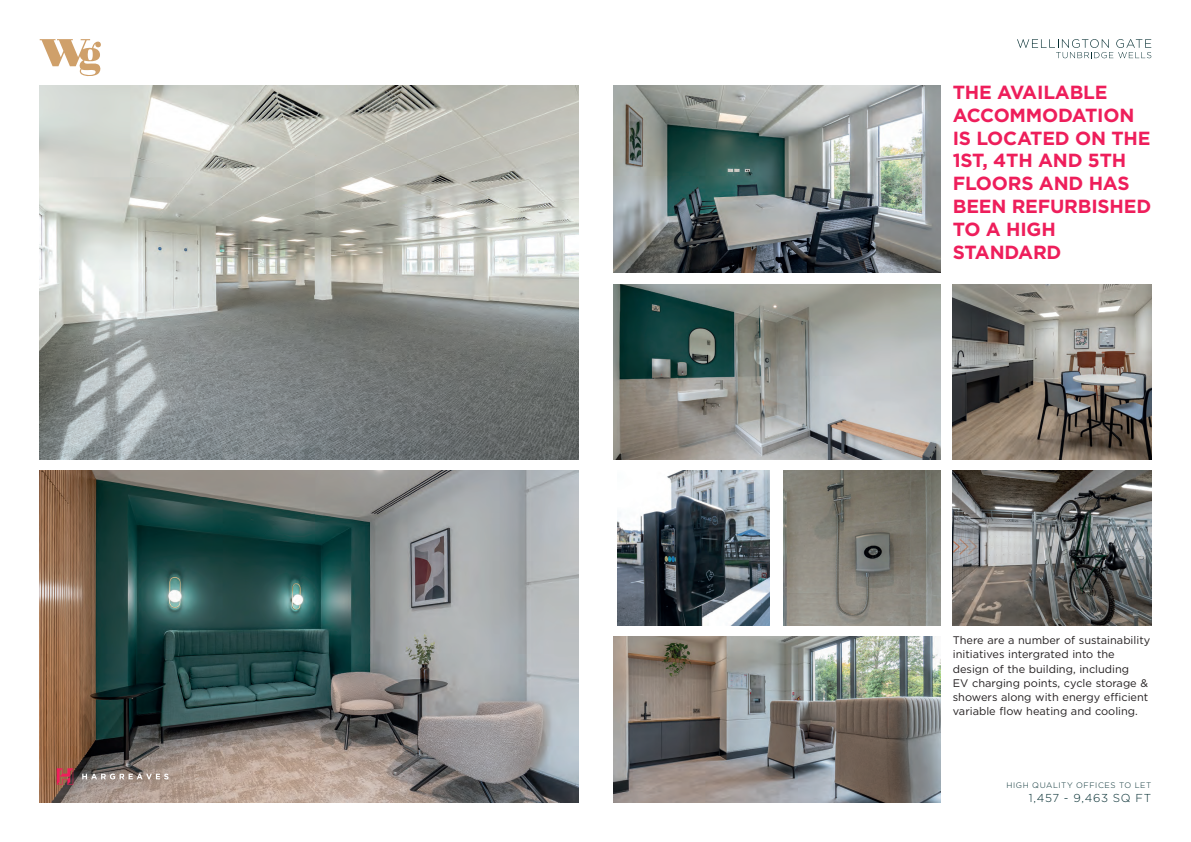
<style>
.page{position:relative;width:1191px;height:842px;background:#fff}
.page>*{position:absolute;margin:0;border:0;box-sizing:border-box;transform-origin:0 0}
.t1{font:700 19px/22.8px "Gotham";letter-spacing:-.01em;color:#ee1e5b}
.t2{font:300 11.5px "Gotham";letter-spacing:.06em;color:#042d31}
.t3{font:11px/14px "Gotham";color:#231f20}
.t4{font:300 8px "Gotham";letter-spacing:.07em;color:#042d31}
</style>
<div class="page">
<img style="left:952px;top:285px;width:199px;height:174px">
<img style="left:39px;top:85px;width:539px;height:374px">
<img style="left:40px;top:471px;width:538px;height:331px">
<img style="left:614px;top:85px;width:326px;height:187px">
<img style="left:614px;top:636px;width:326px;height:166px">
<svg style="left:40px;top:39px;width:61px;height:37px"></svg>
<svg style="left:1017px;top:39px;width:134px;height:19px"></svg>
<img style="left:614px;top:285px;width:326px;height:174px">
<img style="left:617px;top:471px;width:153px;height:154px">
<img style="left:783px;top:471px;width:157px;height:154px">
<img style="left:952px;top:471px;width:199px;height:154px">
<svg style="left:82px;top:774px;width:86px;height:5px"></svg>
<svg style="left:57px;top:768px;width:16px;height:17px"></svg>
<h1 class="t1" style="left:952px;top:80px;width:200px">THE AVAILABLE<br>ACCOMMODATION<br>IS LOCATED ON THE<br>1ST, 4TH AND 5TH<br>FLOORS AND HAS<br>BEEN REFURBISHED<br>TO A HIGH<br>STANDARD</h1>
<p class="t3" style="left:952px;top:633px;width:199px">There are a number of sustainability initiatives intergrated into the design of the building, including<br>EV charging points, cycle storage &amp; showers along with energy efficient variable flow heating and cooling.</p>
<p class="t4" style="left:1006px;top:781px;width:146px">HIGH QUALITY OFFICES TO LET</p>
<p class="t2" style="left:1028px;top:792px;width:124px">1,457 - 9,463 SQ FT</p>
</div>
